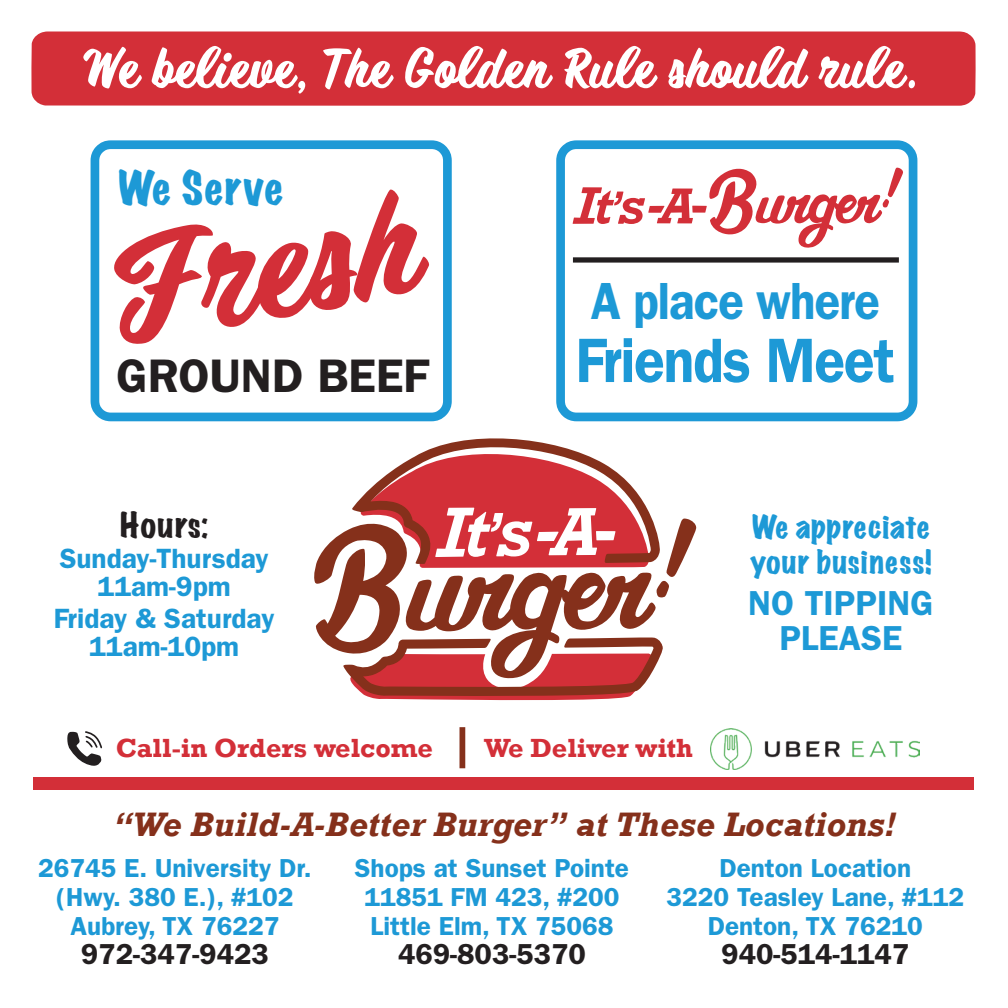
<style>
.page{position:relative;width:1008px;height:1008px;background:#fff}
.page>*{position:absolute;margin:0;border:0;box-sizing:border-box;transform-origin:0 0}
.t1{font:139.65px "Santoro Script JF";color:#d32f38;scale:1.05 1}
.t2{font:600 63px "Franklin Gothic";letter-spacing:-.02em;color:#1d99d6;scale:.9 1}
.t3{font:italic 52.5px "Santoro Script JF";color:#fff;scale:1.05 1}
.t4{font:600 52.5px "Franklin Gothic";letter-spacing:-.02em;color:#1d99d6;scale:.9 1}
.t5{font:600 47.25px "Franklin Gothic";color:#231f20}
.t6{font:expanded 42px "Marker Felt";letter-spacing:.03em;color:#1d99d6}
.t7{font:italic 700 34.82px "Rockwell";color:#85301b}
.t8{font:600 34.82px "Franklin Gothic";color:#1d99d6}
.t9{font:expanded 31.5px "Marker Felt";letter-spacing:.05em;color:#231f20}
.t10{font:600 29.05px "Franklin Gothic";color:#231f20}
.t11{font:expanded 29.05px "Marker Felt";letter-spacing:.035em;color:#1d99d6}
.t12{font:expanded 29.05px "Marker Felt";color:#1d99d6}
.t13{font:600 28px "Franklin Gothic";color:#1d99d6}
.t14{font:700 26.95px "Rockwell";color:#d32f38}
.t15{font:600 26.07px "Franklin Gothic";color:#1d99d6}
</style>
<div class="page">
<div style="left:34px;top:778px;width:940px;height:12px;background:#d32f38"></div>
<svg style="left:450px;top:438px;width:94px;height:5px"></svg>
<svg style="left:314px;top:443px;width:383px;height:258px"></svg>
<div style="left:31px;top:32px;width:945px;height:74px;background:#d32f38"></div>
<svg style="left:556px;top:140px;width:362px;height:282px"></svg>
<svg style="left:571px;top:165px;width:334px;height:84px"></svg>
<div style="left:573px;top:257px;width:326px;height:6px;background:#231f20"></div>
<svg style="left:90px;top:140px;width:362px;height:282px"></svg>
<svg style="left:67px;top:731px;width:35px;height:35px"></svg>
<img style="left:711px;top:728px;width:209px;height:42px">
<div style="left:460px;top:727px;width:5px;height:41px;background:#85301b"></div>
<p class="t3" style="left:87px;top:35px;width:807px">We believe,The Golden Rule should rule.</p>
<p class="t6" style="left:119px;top:155px;width:166px">We Serve</p>
<p class="t1" style="left:95px;top:207px;width:297px;rotate:-10deg">Fresh</p>
<p class="t5" style="left:117px;top:348px;width:314px">GROUND BEEF</p>
<p class="t9" style="left:120px;top:500px;width:89px">Hours:</p>
<p class="t13" style="left:60px;top:542px;width:211px">Sunday-Thursday</p>
<p class="t13" style="left:98px;top:570px;width:135px">11am-9pm</p>
<p class="t13" style="left:54px;top:602px;width:222px">Friday &amp; Saturday</p>
<p class="t13" style="left:89px;top:630px;width:152px">11am-10pm</p>
<p class="t4" style="left:591px;top:270px;width:323px">A place where</p>
<p class="t2" style="left:576px;top:323px;width:356px">Friends Meet</p>
<p class="t12" style="left:752px;top:504px;width:179px">We appreciate</p>
<p class="t11" style="left:750px;top:539px;width:183px">your business!</p>
<p class="t8" style="left:748px;top:582px;width:187px">NO TIPPING</p>
<p class="t8" style="left:780px;top:617px;width:124px">PLEASE</p>
<p class="t14" style="left:116px;top:731px;width:319px">Call-in Orders welcome</p>
<p class="t14" style="left:484px;top:731px;width:210px">We Deliver with</p>
<p class="t7" style="left:112px;top:803px;width:785px">“We Build-A-Better Burger” at These Locations!</p>
<p class="t15" style="left:38px;top:852px;width:275px">26745 E. University Dr.</p>
<p class="t15" style="left:56px;top:881px;width:239px">(Hwy. 380 E.), #102</p>
<p class="t15" style="left:70px;top:910px;width:211px">Aubrey, TX 76227</p>
<p class="t10" style="left:81px;top:936px;width:190px">972-347-9423</p>
<p class="t15" style="left:355px;top:852px;width:276px">Shops at Sunset Pointe</p>
<p class="t15" style="left:364px;top:881px;width:257px">11851 FM 423, #200</p>
<p class="t15" style="left:370px;top:910px;width:245px">Little Elm, TX 75068</p>
<p class="t10" style="left:398px;top:936px;width:190px">469-803-5370</p>
<p class="t15" style="left:719px;top:852px;width:193px">Denton Location</p>
<p class="t15" style="left:667px;top:881px;width:299px">3220 Teasley Lane, #112</p>
<p class="t15" style="left:708px;top:910px;width:216px">Denton, TX 76210</p>
<p class="t10" style="left:721px;top:936px;width:190px">940-514-1147</p>
</div>
